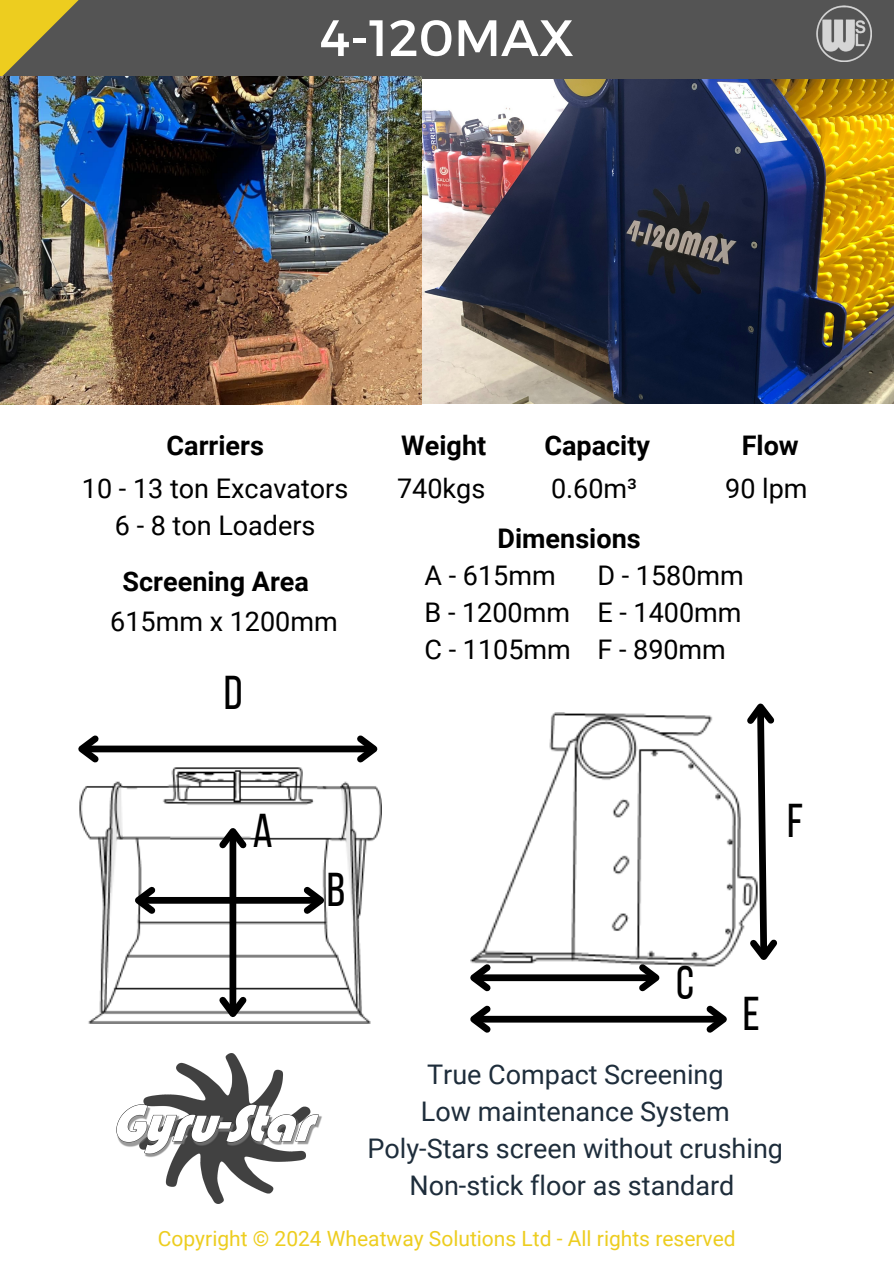
<style>
.page{position:relative;width:894px;height:1264px;background:#fff}
.page>*{position:absolute;margin:0;border:0;box-sizing:border-box;transform-origin:0 0}
.t1{font:51px "Montserrat";color:#fff}
.t2{font:47.25px "Bebas Neue";color:#000}
.t3{font:27px/37.2px "Roboto";color:#000;text-align:center}
.t4{font:27px/37.2px "Roboto";color:#1e2d3b;text-align:center}
.t5{font:700 27px "Roboto";color:#000}
.t6{font:21px "Roboto";color:#edcd1f}
</style>
<div class="page">
<img style="left:0;top:79px;width:893px;height:326px">
<div style="left:0;top:0;width:893px;height:79px;background:#545454"></div>
<img style="left:816px;top:5px;width:55px;height:56px">
<svg style="left:0;top:0;width:141px;height:79px"></svg>
<img style="left:472px;top:712px;width:268px;height:255px">
<div style="left:473px;top:974px;width:182px;height:7px;background:#000"></div>
<svg style="left:633px;top:958px;width:34px;height:34px"></svg>
<div style="left:473px;top:1015px;width:250px;height:7px;background:#000"></div>
<svg style="left:470px;top:958px;width:26px;height:75px"></svg>
<svg style="left:700px;top:1005px;width:27px;height:28px"></svg>
<svg style="left:740px;top:703px;width:37px;height:257px"></svg>
<img style="left:79px;top:767px;width:302px;height:256px">
<div style="left:138px;top:897px;width:182px;height:6px;background:#000"></div>
<svg style="left:127px;top:880px;width:34px;height:39px"></svg>
<svg style="left:298px;top:880px;width:34px;height:39px"></svg>
<div style="left:229px;top:831px;width:7px;height:182px;background:#000"></div>
<svg style="left:213px;top:990px;width:39px;height:34px"></svg>
<svg style="left:213px;top:820px;width:39px;height:34px"></svg>
<div style="left:82px;top:745px;width:292px;height:7px;background:#000"></div>
<svg style="left:78px;top:735px;width:27px;height:33px"></svg>
<svg style="left:351px;top:735px;width:30px;height:33px"></svg>
<img style="left:116px;top:1053px;width:206px;height:150px">
<p class="t1" style="left:319px;top:5px;width:256px">4-120MAX</p>
<h3 class="t5" style="left:166px;top:429px;width:99px">Carriers</h3>
<h2 class="t3" style="left:82px;top:470px;width:268px">10 - 13 ton Excavators<br>6 - 8 ton Loaders</h2>
<p class="t5" style="left:123px;top:566px;width:188px">Screening Area</p>
<p class="t3" style="left:110px;top:603px;width:229px">615mm x 1200mm</p>
<p class="t2" style="left:224px;top:673px;width:20px">D</p>
<h3 class="t5" style="left:401px;top:429px;width:86px">Weight</h3>
<h2 class="t3" style="left:397px;top:470px;width:90px">740kgs</h2>
<h3 class="t5" style="left:544px;top:429px;width:107px">Capacity</h3>
<h3 class="t3" style="left:551px;top:470px;width:88px">0.60m³</h3>
<p class="t5" style="left:741px;top:429px;width:58px">Flow</p>
<p class="t3" style="left:725px;top:470px;width:84px">90 lpm</p>
<h3 class="t5" style="left:497px;top:523px;width:145px">Dimensions</h3>
<h2 class="t3" style="left:597px;top:557px;width:148px;text-align:justify">D - 1580mm E - 1400mm F - 890mm</h2>
<h2 class="t3" style="left:424px;top:557px;width:148px;text-align:left">A - 615mm<br>B - 1200mm<br>C - 1105mm</h2>
<h3 class="t2" style="left:253px;top:811px;width:21px">A</h3>
<h3 class="t2" style="left:787px;top:802px;width:18px">f</h3>
<p class="t2" style="left:326px;top:870px;width:20px">B</p>
<h2 class="t2" style="left:675px;top:963px;width:19px">c</h2>
<p class="t2" style="left:742px;top:994px;width:19px">E</p>
<p class="t4" style="left:367px;top:1055px;width:417px">True Compact Screening<br>Low maintenance System<br>Poly-Stars screen without crushing<br>Non-stick floor as standard</p>
<h3 class="t6" style="left:158px;top:1225px;width:579px">Copyright © 2024 Wheatway Solutions Ltd - All rights reserved</h3>
</div>
